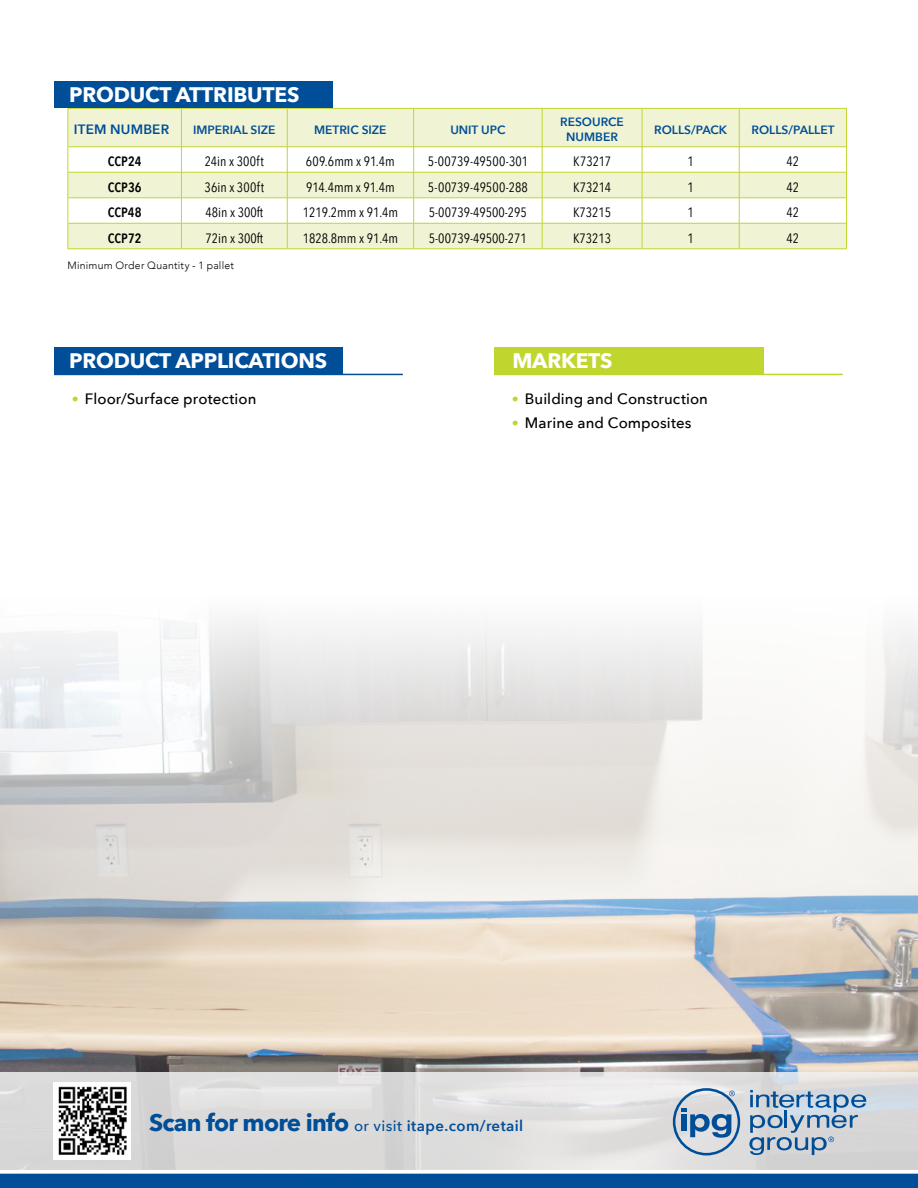
<style>
.page{position:relative;width:918px;height:1188px;background:#fff}
.page>*{position:absolute;margin:0;border:0;box-sizing:border-box;transform-origin:0 0}
.t1{font:700 21px "Avenir Next";letter-spacing:-.01em;color:#fff}
.t2{font:500 15px "Avenir Next";letter-spacing:.005em;color:#000}
.t3{font:600 15px "Avenir Next";letter-spacing:.03em;color:#004e98}
.t4{font:13.5px "Avenir Next Condensed";color:#000}
.t5{font:600 13.5px "Avenir Next Condensed";letter-spacing:.01em;color:#000}
.t6{font:600 13.5px "Avenir Next";letter-spacing:.015em;color:#004e98}
.t7{font:600 12px/14.4px "Avenir Next";color:#004e98;text-align:center}
.t8{font:300 10.5px "Avenir";letter-spacing:.02em;color:#000}
.s1{font-family:"DIN Pro";color:#c1d52f}
.s2{font-weight:700;font-size:24px}
.s3{font-weight:500}
</style>
<div class="page">
<img style="left:0;top:619px;width:918px;height:453px">
<div style="left:69px;top:109px;width:777px;height:139px;background:#f0f4d4"></div>
<svg style="left:69px;top:148px;width:777px;height:75px"></svg>
<hr style="left:181px;top:109px;width:1px;height:38px;background:#c1d52f">
<hr style="left:287px;top:109px;width:1px;height:38px;background:#c1d52f">
<hr style="left:413px;top:109px;width:1px;height:38px;background:#c1d52f">
<hr style="left:542px;top:109px;width:1px;height:38px;background:#c1d52f">
<hr style="left:642px;top:109px;width:1px;height:38px;background:#c1d52f">
<hr style="left:739px;top:109px;width:1px;height:38px;background:#c1d52f">
<hr style="left:68px;top:147px;width:113px;height:1px;background:#c1d52f">
<hr style="left:181px;top:147px;width:106px;height:1px;background:#c1d52f">
<hr style="left:287px;top:147px;width:127px;height:1px;background:#c1d52f">
<hr style="left:414px;top:147px;width:128px;height:1px;background:#c1d52f">
<hr style="left:542px;top:147px;width:100px;height:1px;background:#c1d52f">
<hr style="left:642px;top:147px;width:97px;height:1px;background:#c1d52f">
<hr style="left:739px;top:147px;width:107px;height:1px;background:#c1d52f">
<hr style="left:68px;top:172px;width:113px;height:1px;background:#c1d52f">
<hr style="left:181px;top:172px;width:106px;height:1px;background:#c1d52f">
<hr style="left:287px;top:172px;width:127px;height:1px;background:#c1d52f">
<hr style="left:414px;top:172px;width:128px;height:1px;background:#c1d52f">
<hr style="left:542px;top:172px;width:100px;height:1px;background:#c1d52f">
<hr style="left:642px;top:172px;width:97px;height:1px;background:#c1d52f">
<hr style="left:739px;top:172px;width:107px;height:1px;background:#c1d52f">
<hr style="left:68px;top:198px;width:113px;height:1px;background:#c1d52f">
<hr style="left:181px;top:198px;width:106px;height:1px;background:#c1d52f">
<hr style="left:287px;top:198px;width:127px;height:1px;background:#c1d52f">
<hr style="left:414px;top:198px;width:128px;height:1px;background:#c1d52f">
<hr style="left:542px;top:198px;width:100px;height:1px;background:#c1d52f">
<hr style="left:642px;top:198px;width:97px;height:1px;background:#c1d52f">
<hr style="left:739px;top:198px;width:107px;height:1px;background:#c1d52f">
<hr style="left:68px;top:223px;width:113px;height:1px;background:#c1d52f">
<hr style="left:181px;top:223px;width:106px;height:1px;background:#c1d52f">
<svg style="left:181px;top:148px;width:1px;height:100px"></svg>
<hr style="left:287px;top:223px;width:127px;height:1px;background:#c1d52f">
<svg style="left:287px;top:147px;width:1px;height:101px"></svg>
<hr style="left:414px;top:223px;width:128px;height:1px;background:#c1d52f">
<svg style="left:413px;top:147px;width:1px;height:101px"></svg>
<hr style="left:542px;top:223px;width:100px;height:1px;background:#c1d52f">
<svg style="left:542px;top:147px;width:1px;height:101px"></svg>
<hr style="left:642px;top:223px;width:97px;height:1px;background:#c1d52f">
<svg style="left:642px;top:147px;width:1px;height:101px"></svg>
<hr style="left:739px;top:223px;width:107px;height:1px;background:#c1d52f">
<svg style="left:739px;top:147px;width:1px;height:101px"></svg>
<hr style="left:68px;top:108px;width:113px;height:1px;background:#c1d52f">
<hr style="left:68px;top:109px;width:1px;height:38px;background:#c1d52f">
<hr style="left:181px;top:108px;width:106px;height:1px;background:#c1d52f">
<hr style="left:287px;top:108px;width:127px;height:1px;background:#c1d52f">
<hr style="left:414px;top:108px;width:128px;height:1px;background:#c1d52f">
<hr style="left:542px;top:108px;width:100px;height:1px;background:#c1d52f">
<hr style="left:642px;top:108px;width:97px;height:1px;background:#c1d52f">
<hr style="left:739px;top:108px;width:108px;height:1px;background:#c1d52f">
<hr style="left:846px;top:109px;width:1px;height:38px;background:#c1d52f">
<svg style="left:68px;top:147px;width:1px;height:101px"></svg>
<svg style="left:846px;top:147px;width:1px;height:101px"></svg>
<hr style="left:68px;top:248px;width:113px;height:1px;background:#c1d52f">
<hr style="left:181px;top:248px;width:106px;height:1px;background:#c1d52f">
<hr style="left:287px;top:248px;width:127px;height:1px;background:#c1d52f">
<hr style="left:414px;top:248px;width:128px;height:1px;background:#c1d52f">
<hr style="left:542px;top:248px;width:100px;height:1px;background:#c1d52f">
<hr style="left:642px;top:248px;width:97px;height:1px;background:#c1d52f">
<hr style="left:739px;top:248px;width:108px;height:1px;background:#c1d52f">
<div style="left:0;top:1174px;width:918px;height:14px;background:#004e98"></div>
<svg style="left:0;top:1072px;width:918px;height:98px;background:#dedddd"></svg>
<img style="left:54px;top:1082px;width:77px;height:77px">
<svg style="left:749px;top:1090px;width:117px;height:65px;background:#a3b7ca"></svg>
<svg style="left:673px;top:1088px;width:67px;height:67px;background:#a3b7cb"></svg>
<svg style="left:0;top:1173px;width:918px;height:1px"></svg>
<div style="left:54px;top:81px;width:279px;height:27px;background:#004e98"></div>
<div style="left:54px;top:347px;width:288px;height:27px;background:#004e98"></div>
<div style="left:494px;top:347px;width:269px;height:27px;background:#c1d52f"></div>
<hr style="left:54px;top:374px;width:349px;height:1px;background:#004e98">
<hr style="left:494px;top:374px;width:349px;height:1px;background:#c1d52f">
<h1 class="t1" style="left:69px;top:76px;width:232px">PRODUCT ATTRIBUTES</h1>
<p class="t6" style="left:74px;top:118px;width:97px">ITEM NUMBER</p>
<p class="t7" style="left:193px;top:122px;width:84px">IMPERIAL SIZE</p>
<p class="t7" style="left:314px;top:122px;width:74px">METRIC SIZE</p>
<p class="t7" style="left:450px;top:122px;width:57px">UNIT UPC</p>
<p class="t7" style="left:560px;top:115px;width:65px">RESOURCE<br>NUMBER</p>
<p class="t7" style="left:654px;top:122px;width:75px">ROLLS/PACK</p>
<p class="t7" style="left:752px;top:122px;width:85px">ROLLS/PALLET</p>
<p class="t5" style="left:108px;top:150px;width:35px">CCP24</p>
<p class="t4" style="left:205px;top:150px;width:60px">24in x 300ft</p>
<p class="t4" style="left:306px;top:150px;width:90px">609.6mm x 91.4m</p>
<p class="t4" style="left:428px;top:150px;width:102px">5-00739-49500-301</p>
<p class="t4" style="left:573px;top:150px;width:39px">K73217</p>
<p class="t4" style="left:687px;top:150px;width:8px">1</p>
<p class="t4" style="left:787px;top:150px;width:14px">42</p>
<p class="t5" style="left:108px;top:175px;width:35px">CCP36</p>
<p class="t4" style="left:205px;top:176px;width:61px">36in x 300ft</p>
<p class="t4" style="left:306px;top:176px;width:90px">914.4mm x 91.4m</p>
<p class="t4" style="left:428px;top:176px;width:102px">5-00739-49500-288</p>
<p class="t4" style="left:573px;top:176px;width:39px">K73214</p>
<p class="t4" style="left:687px;top:176px;width:8px">1</p>
<p class="t4" style="left:787px;top:176px;width:14px">42</p>
<p class="t5" style="left:108px;top:201px;width:35px">CCP48</p>
<p class="t4" style="left:206px;top:201px;width:59px">48in x 300ft</p>
<p class="t4" style="left:303px;top:201px;width:97px">1219.2mm x 91.4m</p>
<p class="t4" style="left:429px;top:201px;width:99px">5-00739-49500-295</p>
<p class="t4" style="left:573px;top:201px;width:40px">K73215</p>
<p class="t4" style="left:688px;top:201px;width:8px">1</p>
<p class="t4" style="left:787px;top:201px;width:14px">42</p>
<p class="t5" style="left:108px;top:226px;width:35px">CCP72</p>
<p class="t4" style="left:206px;top:227px;width:59px">72in x 300ft</p>
<p class="t4" style="left:303px;top:227px;width:97px">1828.8mm x 91.4m</p>
<p class="t4" style="left:429px;top:227px;width:99px">5-00739-49500-271</p>
<p class="t4" style="left:573px;top:227px;width:40px">K73213</p>
<p class="t4" style="left:688px;top:227px;width:8px">1</p>
<p class="t4" style="left:787px;top:227px;width:14px">42</p>
<p class="t8" style="left:68px;top:259px;width:168px">Minimum Order Quantity - 1 pallet</p>
<h1 class="t1" style="left:69px;top:342px;width:260px">PRODUCT APPLICATIONS</h1>
<h1 class="t1" style="left:512px;top:342px;width:102px">MARKETS</h1>
<p class="t2" style="left:71px;top:386px;width:187px"><span class="s1">•</span> Floor/Surface protection</p>
<p class="t2" style="left:511px;top:386px;width:198px"><span class="s1">•</span> Building and Construction</p>
<p class="t2" style="left:511px;top:410px;width:182px"><span class="s1">•</span> Marine and Composites</p>
<p class="t3" style="left:149px;top:1113px;width:376px"><span class="s2">Scan for more info</span> <span class="s3">or visit</span> itape.com/retail</p>
</div>
